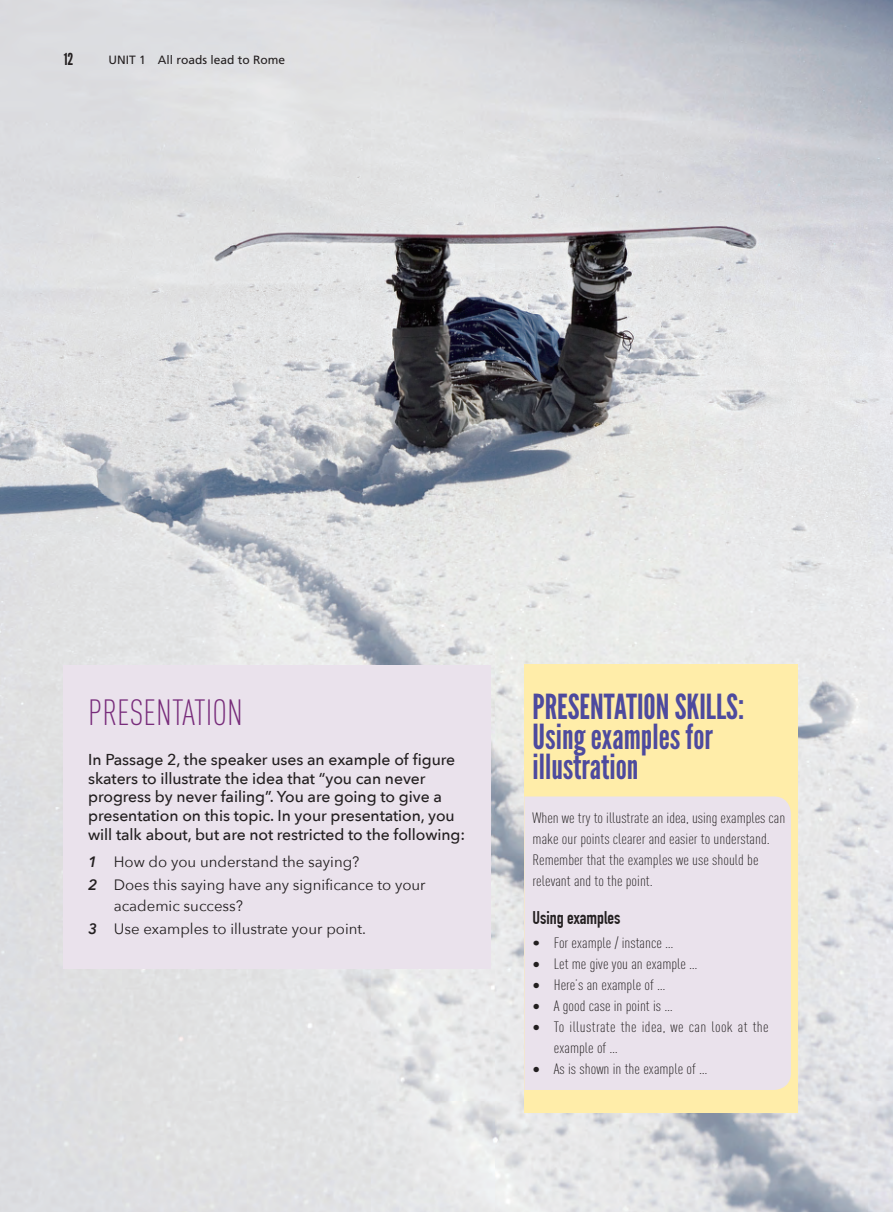
<style>
.page{position:relative;width:893px;height:1212px;background:#fff}
.page>*{position:absolute;margin:0;border:0;box-sizing:border-box;transform-origin:0 0}
._1{font:36px "DIN Cond Light Alternate";color:#782c7b}
._1-2{font:34.5px/30px "League Gothic";color:#4d4a9e}
.有序号题{font:700 18px "DIN Condensed";color:#231f20}
.t1{font:16.5px "League Gothic";color:#231f20}
.有序号指令-T{font:500 15.75px/18.9px "Avenir Next";letter-spacing:-.005em;color:#231f20}
._1-3{font:15px/21px "Avenir Next";color:#231f20}
.有序号题-2{font:14.85px/21px "DIN Cond Light Alternate";color:#231f20;scale:1.11 1}
._1-4{font:14.85px "DIN Cond Light Alternate";color:#231f20;scale:1.11 1}
._1-5{font:14.85px/21px "DIN Cond Light Alternate";letter-spacing:.02em;color:#231f20;scale:1.11 1}
.t2{font:12px "Frutiger LT Std";color:#231f20}
.s1{font-weight:600;font-style:italic}
.s2{font-size:16.5px}
</style>
<div class="page">
<img style="left:0;top:0;width:893px;height:1212px">
<div style="left:524px;top:665px;width:274px;height:448px;background:#ffeda9"></div>
<div style="left:524px;top:796px;width:267px;height:294px;background:#eae2ec"></div>
<div style="left:63px;top:665px;width:427px;height:303px;background:#eae2ec"></div>
<p class="t1" style="left:64px;top:50px;width:11px">12</p>
<p class="t2" style="left:108px;top:53px;width:178px">UNIT 1 All roads lead to Rome</p>
<p class="_1" style="left:88px;top:692px;width:156px">PRESENTATION</p>
<p class="有序号指令-T" style="left:88px;top:749px;width:378px">In Passage 2, the speaker uses an example of figure skaters to illustrate the idea that “you can never progress by never failing”. You are going to give a presentation on this topic. In your presentation, you will talk about, but are not restricted to the following:</p>
<p class="_1-3" style="left:88px;top:851px;width:273px"><span class="s1">1</span> How do you understand the saying?</p>
<p class="_1-3" style="left:114px;top:874px;width:313px;text-indent:-26px"><span class="s1">2</span> Does this saying have any significance to your academic success?</p>
<p class="_1-3" style="left:88px;top:918px;width:279px"><span class="s1">3</span> Use examples to illustrate your point.</p>
<p class="_1-2" style="left:533px;top:692px;width:213px">PRESENTATION SKILLS:</p>
<p class="_1-2" style="left:533px;top:722px;width:182px">Using examples for illustration</p>
<p class="有序号题-2" style="left:533px;top:807px;width:229px">When we try to illustrate an idea, using examples can make our points clearer and easier to understand.<br>Remember that the examples we use should be relevant and to the point.</p>
<p class="有序号题" style="left:533px;top:907px;width:90px">Using examples</p>
<p class="_1-4" style="left:533px;top:934px;width:129px">• For example / instance …</p>
<p class="_1-4" style="left:533px;top:955px;width:150px"><span class="s2">•</span> Let me give you an example …</p>
<p class="_1-4" style="left:533px;top:976px;width:121px"><span class="s2">•</span> Here’s an example of …</p>
<p class="_1-4" style="left:533px;top:997px;width:128px"><span class="s2">•</span> A good case in point is …</p>
<p class="_1-5" style="left:554px;top:1016px;width:195px;text-indent:-21px"><span class="s2">•</span> To illustrate the idea, we can look at the example of …</p>
<p class="_1-4" style="left:533px;top:1060px;width:159px"><span class="s2">•</span> As is shown in the example of …</p>
</div>
